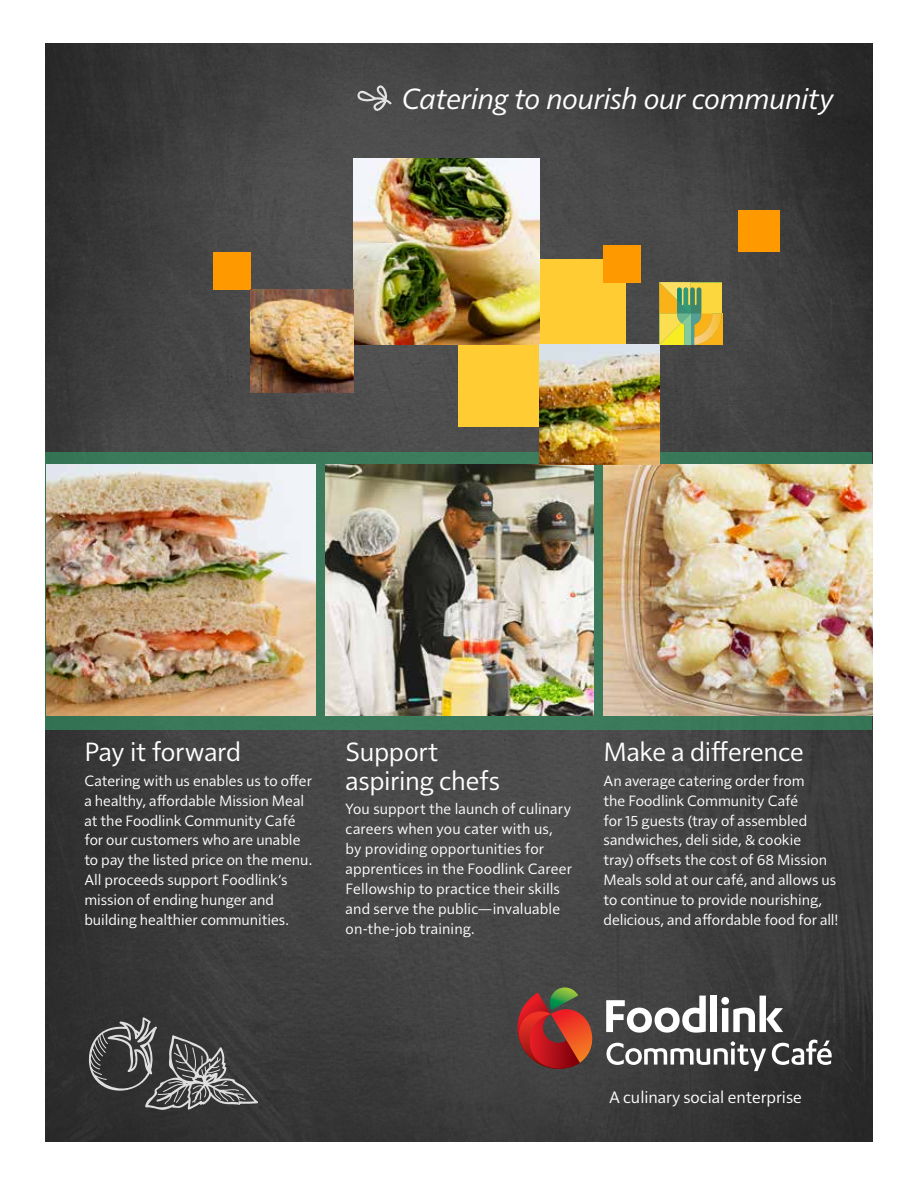
<style>
.page{position:relative;width:918px;height:1188px;background:#fff}
.page>*{position:absolute;margin:0;border:0;box-sizing:border-box;transform-origin:0 0}
.t1{font:italic 30px "Solitaire MVB Pro";letter-spacing:-.015em;color:#fff}
.t2{font:27px/28.5px "Solitaire MVB Pro";letter-spacing:-.01em;color:#fff}
.t3{font:17.1px "Solitaire MVB Pro";color:#fff}
.t4{font:15.3px/20px "Solitaire MVB Pro";color:#fff}
</style>
<div class="page">
<img style="left:46px;top:43px;width:826px;height:1098px">
<svg style="left:46px;top:452px;width:826px;height:277px;fill:#3b7b5b"></svg>
<svg style="left:606px;top:996px;width:100px;height:37px"></svg>
<div style="left:711px;top:996px;width:6px;height:36px;background:#fff"></div>
<svg style="left:721px;top:996px;width:62px;height:36px"></svg>
<svg style="left:607px;top:1041px;width:159px;height:30px"></svg>
<svg style="left:772px;top:1040px;width:60px;height:25px"></svg>
<svg style="left:511px;top:987px;width:85px;height:88px"></svg>
<img style="left:47px;top:465px;width:269px;height:250px">
<img style="left:325px;top:465px;width:269px;height:250px">
<img style="left:603px;top:465px;width:269px;height:250px">
<svg style="left:87px;top:1017px;width:171px;height:93px"></svg>
<svg style="left:357px;top:85px;width:35px;height:27px"></svg>
<svg style="left:659px;top:282px;width:63px;height:63px"></svg>
<div style="left:458px;top:259px;width:167px;height:168px;background:#fc3"></div>
<div style="left:739px;top:211px;width:41px;height:41px;background:#f90"></div>
<div style="left:604px;top:245px;width:37px;height:37px;background:#f90"></div>
<div style="left:213px;top:253px;width:37px;height:37px;background:#f90"></div>
<img style="left:353px;top:159px;width:187px;height:186px">
<img style="left:540px;top:345px;width:119px;height:120px">
<img style="left:250px;top:290px;width:103px;height:103px">
<h1 class="t1" style="left:402px;top:78px;width:434px">Catering to nourish our community</h1>
<h2 class="t2" style="left:84px;top:736px;width:158px">Pay it forward</h2>
<p class="t4" style="left:84px;top:770px;width:229px">Catering with us enables us to offer a healthy, affordable Mission Meal at the Foodlink Community Café for our customers who are unable to pay the listed price on the menu.<br>All proceeds support Foodlink’s mission of ending hunger and building healthier communities.</p>
<h2 class="t2" style="left:346px;top:736px;width:156px">Support aspiring chefs</h2>
<p class="t4" style="left:346px;top:798px;width:228px">You support the launch of culinary careers when you cater with us, by providing opportunities for apprentices in the Foodlink Career<br>Fellowship to practice their skills and serve the public—invaluable on-the-job training.</p>
<h2 class="t2" style="left:603px;top:736px;width:202px">Make a difference</h2>
<p class="t4" style="left:603px;top:770px;width:237px">An average catering order from<br>the Foodlink Community Café<br>for 15 guests (tray of assembled sandwiches, deli side, &amp; cookie<br>tray) offsets the cost of 68 Mission Meals sold at our café, and allows us to continue to provide nourishing, delicious, and affordable food for all!</p>
<p class="t3" style="left:609px;top:1085px;width:194px">A culinary social enterprise</p>
</div>
